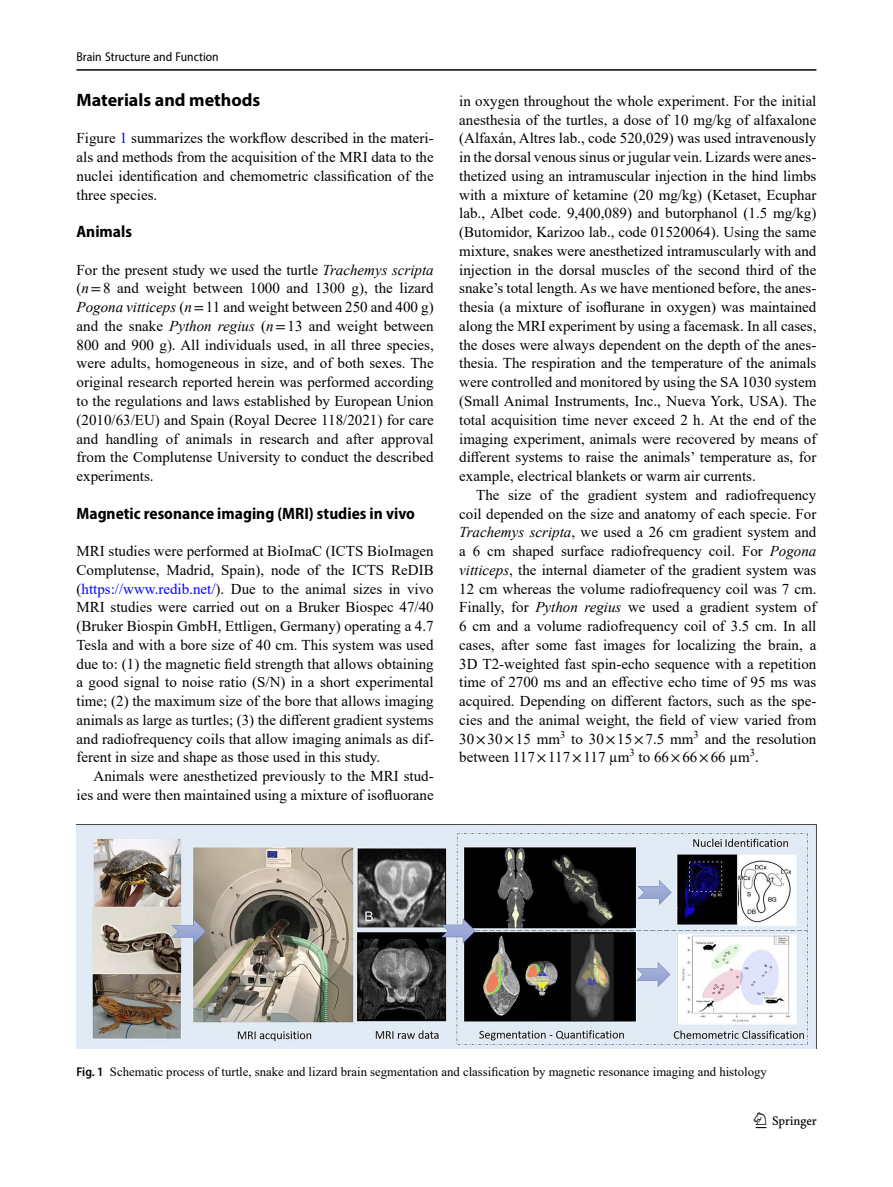
<style>
.page{position:relative;width:893px;height:1187px;background:#fff}
.page>*{position:absolute;margin:0;border:0;box-sizing:border-box;transform-origin:0 0}
.t1{font:22.5px "Springnew";color:#000}
.Head_1{font:700 18px "Myriad Pro";color:#000}
.Head_2{font:700 semi-condensed 16.5px "Myriad Pro";color:#000}
.Body_Text_Indent{font:15px/18.8px "Times New Roman";color:#000;text-align:justify}
.Body_Text{font:15px/18.8px "Times New Roman";color:#000;text-align:justify}
.Figure_Caption{font:12.75px "Times New Roman";color:#000}
.t2{font:semi-condensed 12.75px "Myriad Pro";color:#000}
.s1{color:#00f}
.s2{font-style:italic}
.s3{font-family:"STIX"}
.s4{font-family:"Myriad Pro";font-weight:600;font-stretch:semi-condensed}
</style>
<div class="page">
<hr style="left:77px;top:69px;width:739px;height:2px;background:#000">
<img style="left:77px;top:824px;width:739px;height:224px">
<p class="t2" style="left:77px;top:49px;width:144px">Brain Structure and Function</p>
<p class="Head_1" style="left:77px;top:88px;width:185px">Materials and methods</p>
<p class="Body_Text" style="left:77px;top:128px;width:359px">Figure <span class="s1">1</span> summarizes the workflow described in the materi&shy;als and methods from the acquisition of the MRI data to the nuclei identification and chemometric classification of the three species.</p>
<p class="Head_2" style="left:77px;top:221px;width:57px">Animals</p>
<p class="Body_Text" style="left:77px;top:260px;width:359px">For the present study we used the turtle <span class="s2">Trachemys scripta </span>(<span class="s2">n</span><span class="s3">=</span>8 and weight between 1000 and 1300 g), the lizard <span class="s2">Pogona vitticeps</span> (<span class="s2">n</span><span class="s3">=</span>11 and weight between 250 and 400 g) and the snake <span class="s2">Python regius</span> (<span class="s2">n</span><span class="s3">=</span>13 and weight between 800 and 900 g). All individuals used, in all three species, were adults, homogeneous in size, and of both sexes. The original research reported herein was performed according to the regulations and laws established by European Union (2010/63/EU) and Spain (Royal Decree 118/2021) for care and handling of animals in research and after approval from the Complutense University to conduct the described experiments.</p>
<p class="Head_2" style="left:77px;top:502px;width:340px">Magnetic resonance imaging (MRI) studies in vivo</p>
<p class="Body_Text" style="left:77px;top:541px;width:359px">MRI studies were performed at BioImaC (ICTS BioImagen Complutense, Madrid, Spain), node of the ICTS ReDIB (<span class="s1">https://www.redib.net/</span>). Due to the animal sizes in vivo MRI studies were carried out on a Bruker Biospec 47/40 (Bruker Biospin GmbH, Ettligen, Germany) operating a 4.7<br>Tesla and with a bore size of 40 cm. This system was used due to: (1) the magnetic field strength that allows obtaining a good signal to noise ratio (S/N) in a short experimental time; (2) the maximum size of the bore that allows imaging animals as large as turtles; (3) the different gradient systems and radiofrequency coils that allow imaging animals as dif&shy;ferent in size and shape as those used in this study.</p>
<p class="Body_Text_Indent" style="left:77px;top:766px;width:359px;text-align:right">Animals were anesthetized previously to the MRI stud&shy;ies and were then maintained using a mixture of isofluorane</p>
<p class="Body_Text_Indent" style="left:459px;top:91px;width:359px">in oxygen throughout the whole experiment. For the initial anesthesia of the turtles, a dose of 10 mg/kg of alfaxalone (Alfaxán, Altres lab., code 520,029) was used intravenously in the dorsal venous sinus or jugular vein. Lizards were anes&shy;thetized using an intramuscular injection in the hind limbs with a mixture of ketamine (20 mg/kg) (Ketaset, Ecuphar lab., Albet code. 9,400,089) and butorphanol (1.5 mg/kg) (Butomidor, Karizoo lab., code 01520064). Using the same mixture, snakes were anesthetized intramuscularly with and injection in the dorsal muscles of the second third of the snake’s total length. As we have mentioned before, the anes&shy;thesia (a mixture of isoflurane in oxygen) was maintained along the MRI experiment by using a facemask. In all cases, the doses were always dependent on the depth of the anes&shy;thesia. The respiration and the temperature of the animals were controlled and monitored by using the SA 1030 system (Small Animal Instruments, Inc., Nueva York, USA). The total acquisition time never exceed 2 h. At the end of the imaging experiment, animals were recovered by means of different systems to raise the animals’ temperature as, for example, electrical blankets or warm air currents.</p>
<p class="Body_Text_Indent" style="left:459px;top:485px;width:359px;text-indent:17px">The size of the gradient system and radiofrequency coil depended on the size and anatomy of each specie. For <span class="s2">Trachemys scripta</span>, we used a 26 cm gradient system and a 6 cm shaped surface radiofrequency coil. For <span class="s2">Pogona vitticeps</span>, the internal diameter of the gradient system was 12 cm whereas the volume radiofrequency coil was 7 cm.<br>Finally, for <span class="s2">Python regius</span> we used a gradient system of 6 cm and a volume radiofrequency coil of 3.5 cm. In all cases, after some fast images for localizing the brain, a 3D T2-weighted fast spin-echo sequence with a repetition time of 2700 ms and an effective echo time of 95 ms was acquired. Depending on different factors, such as the spe&shy;cies and the animal weight, the field of view varied from 30<span class="s3">×</span>30<span class="s3">×</span>15 mm<sup>3</sup> to 30<span class="s3">×</span>15<span class="s3">×</span>7.5 mm<sup>3</sup> and the resolution between 117<span class="s3">×</span>117<span class="s3">×</span>117 µm<sup>3</sup> to 66<span class="s3">×</span>66<span class="s3">×</span>66 µm<sup>3</sup>.</p>
<p class="Figure_Caption" style="left:77px;top:1062px;width:692px"><span class="s4">Fig. 1</span> Schematic process of turtle, snake and lizard brain segmentation and classification by magnetic resonance imaging and histology</p>
<h1 class="t1" style="left:756px;top:1107px;width:63px">1 3</h1>
</div>
